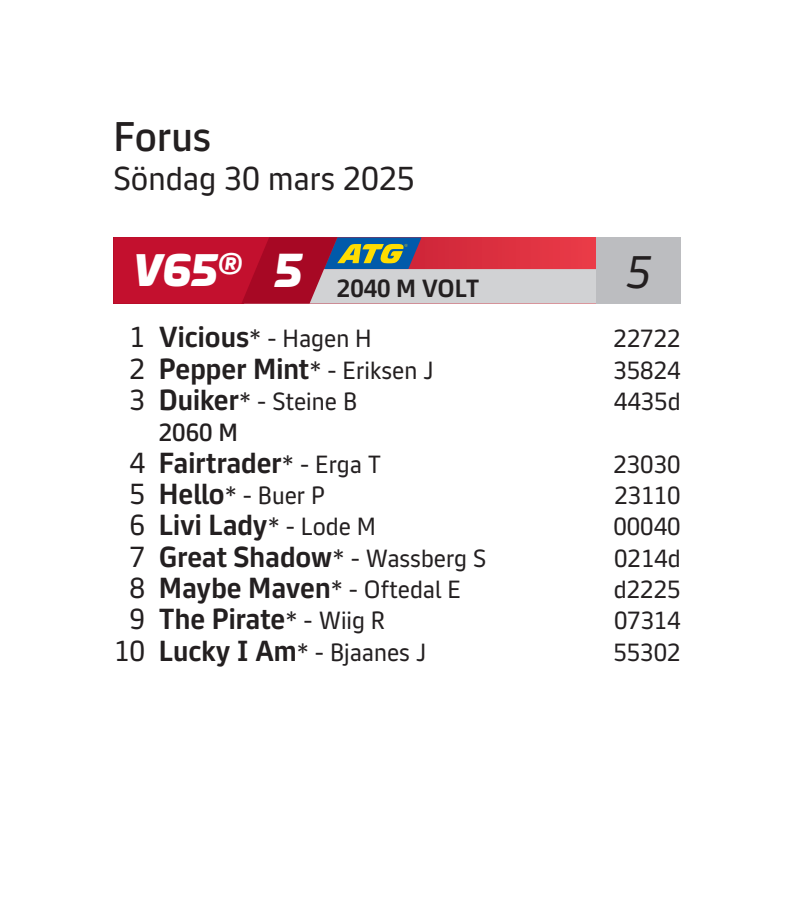
<style>
.page{position:relative;width:794px;height:908px;background:#fff}
.page>*{position:absolute;margin:0;border:0;box-sizing:border-box;transform-origin:0 0}
.t1{font:46px "ATG Rubrik";color:#fff}
.t2{font:44px "ATG Rubrik";color:#fff}
.t3{font:italic 44px "ATG Text";color:#231f20}
.t4{font:500 40px "ATG Text";color:#231f20}
.t5{font:32px "ATG Text";color:#231f20}
.HorseAndRider{font:700 28px "ATG Text";color:#231f20}
.S_REKORD{font:28px "ATG Text";color:#231f20}
.HorseAndRider-2{font:24px "ATG Text";color:#231f20}
.S_REKORD-2{font:24px "ATG Text";color:#231f20}
.t6{font:700 24px "ATG Text";color:#231f20}
.Distance{font:500 24px "ATG Text";color:#231f20}
.s1{font-weight:700;font-size:28px}
.s2{font-weight:400;font-size:24px}
</style>
<div class="page">
<div style="left:595px;top:237px;width:85px;height:66px;background:#bcbdc0"></div>
<svg style="left:113px;top:237px;width:483px;height:66px;background:#bd5766"></svg>
<p class="t4" style="left:113px;top:113px;width:99px">Forus</p>
<p class="t5" style="left:113px;top:159px;width:303px">Söndag 30 mars 2025</p>
<p class="t2" style="left:134px;top:244px;width:108px">V65®</p>
<p class="t1" style="left:275px;top:243px;width:29px">5</p>
<p class="t6" style="left:337px;top:274px;width:144px">2040 M VOLT</p>
<p class="t3" style="left:626px;top:246px;width:26px">5</p>
<p class="S_REKORD" style="left:129px;top:320px;width:17px">1</p>
<p class="HorseAndRider-2" style="left:159px;top:324px;width:214px"><span class="s1">Vicious</span>* - Hagen H</p>
<p class="S_REKORD-2" style="left:613px;top:324px;width:68px">22722</p>
<p class="S_REKORD" style="left:129px;top:352px;width:17px">2</p>
<p class="HorseAndRider" style="left:159px;top:351px;width:276px">Pepper Mint<span class="s2">* - Eriksen J</span></p>
<p class="S_REKORD-2" style="left:613px;top:356px;width:69px">35824</p>
<p class="S_REKORD" style="left:129px;top:383px;width:17px">3</p>
<p class="HorseAndRider-2" style="left:159px;top:387px;width:200px"><span class="s1">Duiker</span>* - Steine B</p>
<p class="S_REKORD-2" style="left:613px;top:387px;width:68px">4435d</p>
<p class="Distance" style="left:159px;top:418px;width:81px">2060 M</p>
<p class="S_REKORD" style="left:129px;top:446px;width:17px">4</p>
<p class="HorseAndRider" style="left:159px;top:445px;width:224px">Fairtrader<span class="s2">* - Erga T</span></p>
<p class="S_REKORD-2" style="left:613px;top:449px;width:69px">23030</p>
<p class="S_REKORD" style="left:129px;top:477px;width:17px">5</p>
<p class="HorseAndRider-2" style="left:159px;top:481px;width:168px"><span class="s1">Hello</span>* - Buer P</p>
<p class="S_REKORD-2" style="left:614px;top:481px;width:68px">23110</p>
<p class="S_REKORD" style="left:129px;top:508px;width:17px">6</p>
<p class="HorseAndRider" style="left:159px;top:508px;width:219px">Livi Lady<span class="s2">* - Lode M</span></p>
<p class="S_REKORD-2" style="left:613px;top:512px;width:69px">00040</p>
<p class="S_REKORD" style="left:129px;top:540px;width:17px">7</p>
<p class="HorseAndRider" style="left:159px;top:539px;width:329px">Great Shadow<span class="s2">* - Wassberg S</span></p>
<p class="S_REKORD-2" style="left:614px;top:543px;width:68px">0214d</p>
<p class="S_REKORD" style="left:129px;top:571px;width:17px">8</p>
<p class="HorseAndRider" style="left:159px;top:570px;width:304px">Maybe Maven<span class="s2">* - Oftedal E</span></p>
<p class="S_REKORD-2" style="left:614px;top:575px;width:68px">d2225</p>
<p class="S_REKORD" style="left:129px;top:602px;width:17px">9</p>
<p class="HorseAndRider" style="left:159px;top:602px;width:228px">The Pirate<span class="s2">* - Wiig R</span></p>
<p class="S_REKORD-2" style="left:614px;top:606px;width:68px">07314</p>
<p class="S_REKORD" style="left:114px;top:633px;width:33px">10</p>
<p class="HorseAndRider-2" style="left:159px;top:637px;width:269px"><span class="s1">Lucky I Am</span>* - Bjaanes J</p>
<p class="S_REKORD-2" style="left:613px;top:637px;width:69px">55302</p>
</div>
